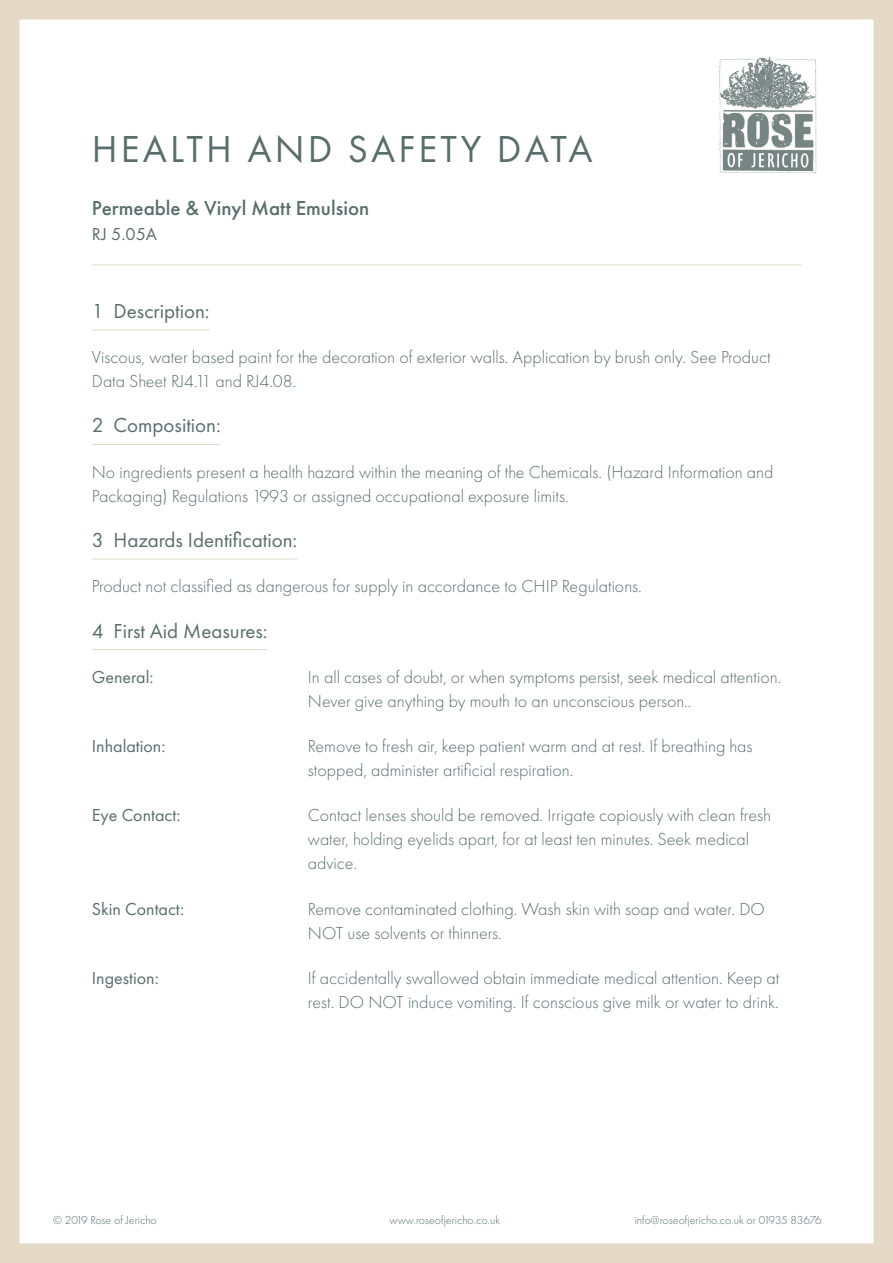
<style>
.page{position:relative;width:893px;height:1263px;background:#fff}
.page>*{position:absolute;margin:0;border:0;box-sizing:border-box;transform-origin:0 0}
.t1{font:39px "Futura PT";letter-spacing:.08em;color:#596e6c}
.t2{font:21px "Futura PT";color:#596e6c}
.t3{font:500 21px "Futura PT";color:#596e6c}
.t4{font:300 18px/24px "Futura PT";color:#596e6c}
.t5{font:18px "Futura PT";color:#596e6c}
.t6{font:300 12px "Futura PT";color:#596e6c}
</style>
<div class="page">
<div style="left:0;top:0;width:893px;height:1263px;border:20px solid #e4d9c7"></div>
<hr style="left:92px;top:330px;width:118px;height:1px;background:#e4d9c7">
<hr style="left:92px;top:444px;width:129px;height:1px;background:#e4d9c7">
<hr style="left:92px;top:559px;width:205px;height:1px;background:#e4d9c7">
<hr style="left:92px;top:649px;width:176px;height:1px;background:#e4d9c7">
<hr style="left:92px;top:265px;width:709px;height:1px;background:#e4d9c7">
<img style="left:719px;top:56px;width:98px;height:118px">
<p class="t1" style="left:92px;top:126px;width:502px">HEALTH AND SAFETY DATA</p>
<p class="t3" style="left:92px;top:195px;width:279px">Permeable &amp; Vinyl Matt Emulsion</p>
<p class="t5" style="left:92px;top:223px;width:67px">RJ 5.05A</p>
<p class="t2" style="left:92px;top:298px;width:119px">1 Description:</p>
<p class="t4" style="left:92px;top:345px;width:680px">Viscous, water based paint for the decoration of exterior walls. Application by brush only. See Product<br>Data Sheet RJ4.11 and RJ4.08.</p>
<p class="t2" style="left:92px;top:413px;width:131px">2 Composition:</p>
<p class="t4" style="left:92px;top:460px;width:683px">No ingredients present a health hazard within the meaning of the Chemicals. (Hazard Information and<br>Packaging) Regulations 1993 or assigned occupational exposure limits.</p>
<p class="t2" style="left:92px;top:528px;width:207px">3 Hazards Identification:</p>
<p class="t4" style="left:92px;top:574px;width:552px">Product not classified as dangerous for supply in accordance to CHIP Regulations.</p>
<p class="t2" style="left:92px;top:618px;width:177px">4 First Aid Measures:</p>
<p class="t5" style="left:92px;top:666px;width:63px">General:</p>
<p class="t4" style="left:308px;top:665px;width:475px">In all cases of doubt, or when symptoms persist, seek medical attention.<br>Never give anything by mouth to an unconscious person..</p>
<p class="t5" style="left:92px;top:735px;width:75px">Inhalation:</p>
<p class="t4" style="left:308px;top:734px;width:446px">Remove to fresh air, keep patient warm and at rest. If breathing has stopped, administer artificial respiration.</p>
<p class="t5" style="left:92px;top:805px;width:90px">Eye Contact:</p>
<p class="t4" style="left:308px;top:803px;width:465px">Contact lenses should be removed. Irrigate copiously with clean fresh water, holding eyelids apart, for at least ten minutes. Seek medical advice.</p>
<p class="t5" style="left:92px;top:898px;width:94px">Skin Contact:</p>
<p class="t4" style="left:308px;top:897px;width:458px">Remove contaminated clothing. Wash skin with soap and water. DO<br>NOT use solvents or thinners.</p>
<p class="t5" style="left:92px;top:967px;width:68px">Ingestion:</p>
<p class="t4" style="left:308px;top:966px;width:473px">If accidentally swallowed obtain immediate medical attention. Keep at rest. DO NOT induce vomiting. If conscious give milk or water to drink.</p>
<p class="t6" style="left:53px;top:1213px;width:105px">© 2019 Rose of Jericho</p>
<p class="t6" style="left:390px;top:1213px;width:112px">www.roseofjericho.co.uk</p>
<p class="t6" style="left:635px;top:1213px;width:189px">info@roseofjericho.co.uk or 01935 83676</p>
</div>
